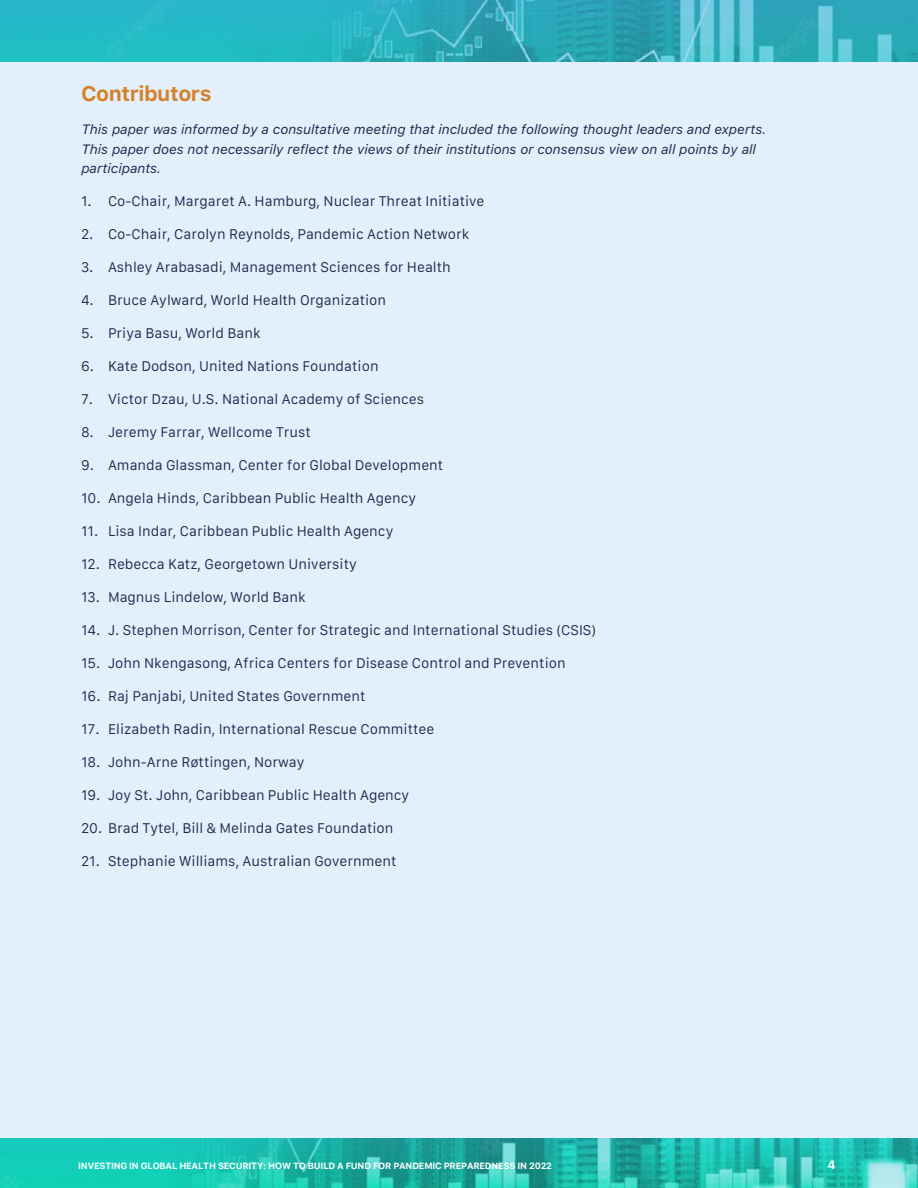
<style>
.page{position:relative;width:918px;height:1188px;background:#fff}
.page>*{position:absolute;margin:0;border:0;box-sizing:border-box;transform-origin:0 0}
.A_head{font:700 21px "Galvji";letter-spacing:-.02em;color:#d3822b}
.t1{font:13.5px "Galvji";color:#202b4f}
.Footnote{font:italic 13.5px/19.5px "Galvji";color:#202b4f}
.t2{font:700 12px "Galvji";color:#fff}
.t3{font:700 9px "Galvji";letter-spacing:-.02em;color:#fff}
</style>
<div class="page">
<img style="left:0;top:1138px;width:918px;height:50px">
<img style="left:0;top:0;width:918px;height:63px">
<div style="left:0;top:63px;width:918px;height:1075px;background:#e3f0fb"></div>
<p class="A_head" style="left:81px;top:81px;width:132px">Contributors</p>
<p class="Footnote" style="left:81px;top:120px;width:687px">This paper was informed by a consultative meeting that included the following thought leaders and experts.<br>This paper does not necessarily reflect the views of their institutions or consensus view on all points by all participants.</p>
<p class="t1" style="left:81px;top:194px;width:405px">1. Co-Chair, Margaret A. Hamburg, Nuclear Threat Initiative</p>
<p class="t1" style="left:81px;top:227px;width:390px">2. Co-Chair, Carolyn Reynolds, Pandemic Action Network</p>
<p class="t1" style="left:81px;top:260px;width:371px">3. Ashley Arabasadi, Management Sciences for Health</p>
<p class="t1" style="left:81px;top:293px;width:307px">4. Bruce Aylward, World Health Organization</p>
<p class="t1" style="left:81px;top:326px;width:181px">5. Priya Basu, World Bank</p>
<p class="t1" style="left:81px;top:359px;width:299px">6. Kate Dodson, United Nations Foundation</p>
<p class="t1" style="left:81px;top:392px;width:345px">7. Victor Dzau, U.S. National Academy of Sciences</p>
<p class="t1" style="left:81px;top:425px;width:231px">8. Jeremy Farrar, Wellcome Trust</p>
<p class="t1" style="left:81px;top:458px;width:364px">9. Amanda Glassman, Center for Global Development</p>
<p class="t1" style="left:81px;top:491px;width:337px">10. Angela Hinds, Caribbean Public Health Agency</p>
<p class="t1" style="left:81px;top:524px;width:314px">11. Lisa Indar, Caribbean Public Health Agency</p>
<p class="t1" style="left:81px;top:557px;width:277px">12. Rebecca Katz, Georgetown University</p>
<p class="t1" style="left:81px;top:590px;width:226px">13. Magnus Lindelow, World Bank</p>
<p class="t1" style="left:81px;top:623px;width:517px">14. J. Stephen Morrison, Center for Strategic and International Studies (CSIS)</p>
<p class="t1" style="left:81px;top:656px;width:486px">15. John Nkengasong, Africa Centers for Disease Control and Prevention</p>
<p class="t1" style="left:81px;top:689px;width:286px">16. Raj Panjabi, United States Government</p>
<p class="t1" style="left:81px;top:722px;width:355px">17. Elizabeth Radin, International Rescue Committee</p>
<p class="t1" style="left:81px;top:755px;width:225px">18. John-Arne Røttingen, Norway</p>
<p class="t1" style="left:81px;top:788px;width:330px">19. Joy St. John, Caribbean Public Health Agency</p>
<p class="t1" style="left:81px;top:821px;width:314px">20. Brad Tytel, Bill &amp; Melinda Gates Foundation</p>
<p class="t1" style="left:81px;top:854px;width:317px">21. Stephanie Williams, Australian Government</p>
<p class="t3" style="left:78px;top:1161px;width:475px">INVESTING IN GLOBAL HEALTH SECURITY: HOW TO BUILD A FUND FOR PANDEMIC PREPAREDNESS IN 2022</p>
<p class="t2" style="left:828px;top:1158px;width:10px">4</p>
</div>
